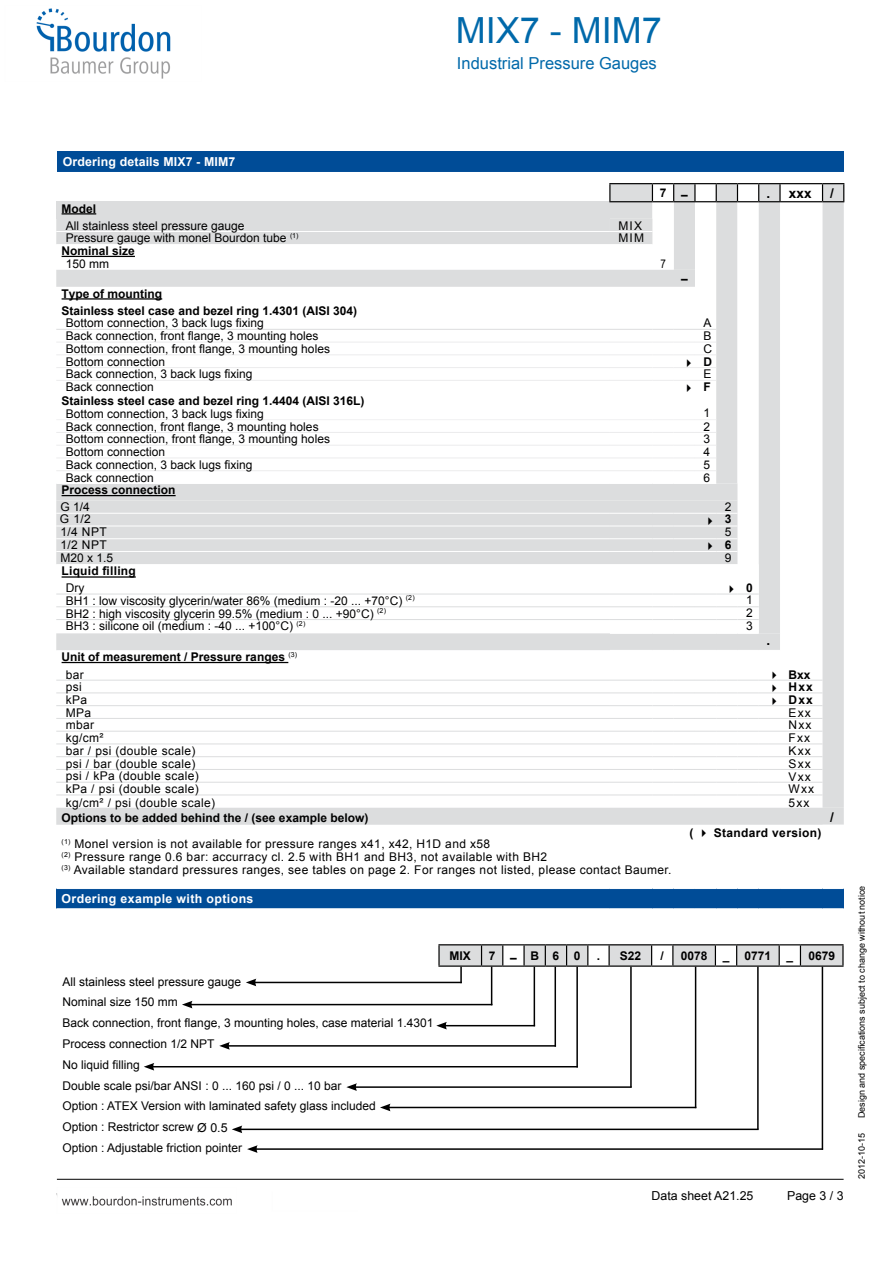
<style>
.page{position:relative;width:893px;height:1263px;background:#fff}
.page>*{position:absolute;margin:0;border:0;box-sizing:border-box;transform-origin:0 0}
.t1{font:36px "Arial";color:#0069aa}
.t2{font:16.5px "Arial";color:#0069aa}
.t3{font:700 13.5px "Arial";color:#000}
.t4{font:700 12.3px "Arial";letter-spacing:.03em;color:#fff}
.t5{font:700 12.3px "Arial";letter-spacing:.01em;color:#fff}
.t6{font:12.3px "Arial";color:#000}
.t7{font:12px/20.9px "Arial";color:#000}
.t8{font:12px/12.8px "Arial";letter-spacing:.03em;color:#000}
.t9{font:700 12px/12.8px "Arial";color:#000}
.t10{font:700 12px "Arial";letter-spacing:.03em;color:#000}
.t11{font:700 12px/17px "Arial";letter-spacing:.02em;color:#000}
.t12{font:12px "Arial Narrow";color:#000}
.t13{font:9px "Arial";color:#000}
.s1{font-weight:700}
.s2{font-weight:400}
.s3{font-size:12.3px}
</style>
<div class="page">
<img style="left:36px;top:8px;width:809px;height:1198px">
<p class="t1" style="left:456px;top:7px;width:208px">MIX7 - MIM7</p>
<p class="t2" style="left:457px;top:52px;width:201px">Industrial Pressure Gauges</p>
<p class="t5" style="left:63px;top:154px;width:174px">Ordering details MIX7 - MIM7</p>
<p class="t7" style="left:66px;top:200px;width:180px;line-height:17px;text-indent:-4px"><span class="s1">Model<br></span>All stainless steel pressure gauge</p>
<p class="t7" style="left:618px;top:215px;width:25px">MIX</p>
<p class="t7" style="left:66px;top:228px;width:234px">Pressure gauge with monel Bourdon tube <sup>(1)</sup></p>
<p class="t7" style="left:618px;top:228px;width:27px">MIM</p>
<p class="t9" style="left:66px;top:245px;width:71px;text-indent:-4px">Nominal size<br><span class="s2">150 mm</span></p>
<p class="t9" style="left:660px;top:188px;width:29px">7 –</p>
<p class="t3" style="left:766px;top:184px;width:5px">.</p>
<p class="t3" style="left:789px;top:184px;width:24px">xxx</p>
<p class="t3" style="left:830px;top:184px;width:5px">/</p>
<p class="t12" style="left:660px;top:255px;width:7px">7</p>
<p class="t9" style="left:681px;top:273px;width:8px">–</p>
<p class="t9" style="left:62px;top:285px;width:297px;line-height:17px">Type of mounting<br>Stainless steel case and bezel ring 1.4301 (AISI 304)</p>
<p class="t7" style="left:66px;top:313px;width:200px">Bottom connection, 3 back lugs fixing</p>
<p class="t7" style="left:703px;top:313px;width:10px">A</p>
<p class="t7" style="left:66px;top:326px;width:254px">Back connection, front flange, 3 mounting holes</p>
<p class="t7" style="left:703px;top:326px;width:10px">B</p>
<p class="t7" style="left:66px;top:338px;width:266px">Bottom connection, front flange, 3 mounting holes</p>
<p class="t7" style="left:703px;top:338px;width:10px">C</p>
<p class="t7" style="left:66px;top:351px;width:101px">Bottom connection</p>
<p class="t9" style="left:683px;top:355px;width:31px">✔ D</p>
<p class="t7" style="left:66px;top:364px;width:188px">Back connection, 3 back lugs fixing</p>
<p class="t7" style="left:703px;top:364px;width:10px">E</p>
<p class="t7" style="left:66px;top:377px;width:90px">Back connection</p>
<p class="t9" style="left:683px;top:381px;width:30px">✔ F</p>
<p class="t9" style="left:66px;top:395px;width:300px;text-indent:-4px">Stainless steel case and bezel ring 1.4404 (AISI 316L)<br><span class="s2">Bottom connection, 3 back lugs fixing</span></p>
<p class="t7" style="left:703px;top:402px;width:8px">1</p>
<p class="t7" style="left:66px;top:416px;width:254px">Back connection, front flange, 3 mounting holes</p>
<p class="t7" style="left:703px;top:416px;width:8px">2</p>
<p class="t7" style="left:66px;top:429px;width:266px">Bottom connection, front flange, 3 mounting holes</p>
<p class="t7" style="left:703px;top:429px;width:8px">3</p>
<p class="t7" style="left:66px;top:442px;width:101px">Bottom connection</p>
<p class="t7" style="left:703px;top:442px;width:8px">4</p>
<p class="t7" style="left:66px;top:454px;width:188px">Back connection, 3 back lugs fixing</p>
<p class="t7" style="left:703px;top:454px;width:8px">5</p>
<p class="t7" style="left:66px;top:467px;width:90px">Back connection</p>
<p class="t7" style="left:703px;top:467px;width:8px">6</p>
<p class="t9" style="left:61px;top:482px;width:117px;line-height:16.8px">Process connection<br><span class="s2">G 1/4</span></p>
<p class="t7" style="left:725px;top:497px;width:8px">2</p>
<p class="t7" style="left:60px;top:509px;width:32px">G 1/2</p>
<p class="t9" style="left:704px;top:513px;width:29px">✔ 3</p>
<p class="t7" style="left:61px;top:521px;width:48px">1/4 NPT</p>
<p class="t7" style="left:725px;top:521px;width:8px">5</p>
<p class="t7" style="left:61px;top:534px;width:48px">1/2 NPT</p>
<p class="t9" style="left:704px;top:539px;width:29px">✔ 6</p>
<p class="t7" style="left:61px;top:548px;width:54px">M20 x 1.5</p>
<p class="t7" style="left:725px;top:548px;width:8px">9</p>
<p class="t11" style="left:66px;top:563px;width:71px;text-indent:-4px">Liquid filling<br><span class="s2">Dry</span></p>
<p class="t9" style="left:725px;top:582px;width:29px">✔ 0</p>
<p class="t7" style="left:66px;top:590px;width:350px">BH1 : low viscosity glycerin/water 86% (medium : -20 ... +70°C) <sup>(2)</sup></p>
<p class="t7" style="left:746px;top:590px;width:8px">1</p>
<p class="t7" style="left:66px;top:603px;width:322px">BH2 : high viscosity glycerin 99.5% (medium : 0 ... +90°C) <sup>(2)</sup></p>
<p class="t7" style="left:746px;top:602px;width:8px">2</p>
<p class="t7" style="left:66px;top:616px;width:241px">BH3 : silicone oil (medium : -40 ... +100°C) <sup>(2)</sup></p>
<p class="t7" style="left:746px;top:615px;width:8px">3</p>
<p class="t9" style="left:66px;top:648px;width:233px;line-height:17.9px;text-indent:-4px">Unit of measurement / Pressure ranges <sup>(3) </sup><span class="s2">bar</span></p>
<p class="t3" style="left:766px;top:632px;width:5px">.</p>
<p class="t9" style="left:768px;top:669px;width:44px">✔ Bxx</p>
<p class="t7" style="left:66px;top:676px;width:18px">psi</p>
<p class="t9" style="left:768px;top:681px;width:46px">✔ Hxx</p>
<p class="t7" style="left:66px;top:689px;width:23px">kPa</p>
<p class="t9" style="left:768px;top:694px;width:46px">✔ Dxx</p>
<p class="t7" style="left:66px;top:702px;width:27px">MPa</p>
<p class="t7" style="left:788px;top:702px;width:24px">Exx</p>
<p class="t7" style="left:66px;top:715px;width:30px">mbar</p>
<p class="t7" style="left:788px;top:715px;width:25px">Nxx</p>
<p class="t7" style="left:66px;top:727px;width:39px">kg/cm²</p>
<p class="t7" style="left:788px;top:727px;width:23px">Fxx</p>
<p class="t8" style="left:66px;top:744px;width:131px">bar / psi (double scale)</p>
<p class="t7" style="left:788px;top:740px;width:24px">Kxx</p>
<p class="t8" style="left:66px;top:757px;width:131px">psi / bar (double scale)</p>
<p class="t7" style="left:788px;top:753px;width:24px">Sxx</p>
<p class="t8" style="left:66px;top:770px;width:134px">psi / kPa (double scale)</p>
<p class="t7" style="left:788px;top:766px;width:24px">Vxx</p>
<p class="t8" style="left:66px;top:783px;width:134px">kPa / psi (double scale)</p>
<p class="t7" style="left:788px;top:778px;width:27px">Wxx</p>
<p class="t8" style="left:66px;top:796px;width:151px">kg/cm² / psi (double scale)</p>
<p class="t7" style="left:788px;top:792px;width:23px">5xx</p>
<p class="t9" style="left:62px;top:811px;width:308px">Options to be added behind the / (see example below)</p>
<p class="t3" style="left:830px;top:808px;width:5px">/</p>
<p class="t10" style="left:690px;top:825px;width:133px">( ✔ Standard version)</p>
<p class="t8" style="left:62px;top:838px;width:611px"><sup>(1)</sup> Monel version is not available for pressure ranges x41, x42, H1D and x58<br><sup>(2)</sup> Pressure range 0.6 bar: accurracy cl. 2.5 with BH1 and BH3, not available with BH2<br><sup>(3)</sup> Available standard pressures ranges, see tables on page 2. For ranges not listed, please contact Baumer.</p>
<p class="t4" style="left:62px;top:891px;width:193px">Ordering example with options</p>
<p class="t7" style="left:63px;top:971px;width:372px">All stainless steel pressure gauge<br>Nominal size 150 mm<br>Back connection, front flange, 3 mounting holes, case material 1.4301<br>Process connection 1/2 NPT<br>No liquid filling<br>Double scale psi/bar ANSI : 0 ... 160 psi / 0 ... 10 bar<br>Option : ATEX Version with laminated safety glass included<br>Option : Restrictor screw <span class="s3">Ø 0.5<br></span>Option : Adjustable friction pointer</p>
<p class="t9" style="left:450px;top:949px;width:23px">MIX</p>
<p class="t9" style="left:489px;top:949px;width:93px">7–B60</p>
<p class="t9" style="left:597px;top:949px;width:5px">.</p>
<p class="t9" style="left:620px;top:949px;width:23px">S22</p>
<p class="t9" style="left:661px;top:949px;width:5px">/</p>
<p class="t9" style="left:681px;top:949px;width:28px">0078</p>
<p class="t9" style="left:723px;top:949px;width:8px">_</p>
<p class="t9" style="left:745px;top:949px;width:28px">0771</p>
<p class="t9" style="left:786px;top:949px;width:8px">_</p>
<p class="t9" style="left:808px;top:949px;width:28px">0679</p>
<p class="t6" style="left:652px;top:1188px;width:103px">Data sheet A21.25</p>
<p class="t6" style="left:787px;top:1187px;width:58px">Page 3 / 3</p>
<p class="t13" style="left:856px;top:1118px;width:234px;rotate:-90deg">Design and specifications subject to change without notice</p>
<p class="t13" style="left:856px;top:1179px;width:48px;rotate:-90deg">2012-10-15</p>
</div>
